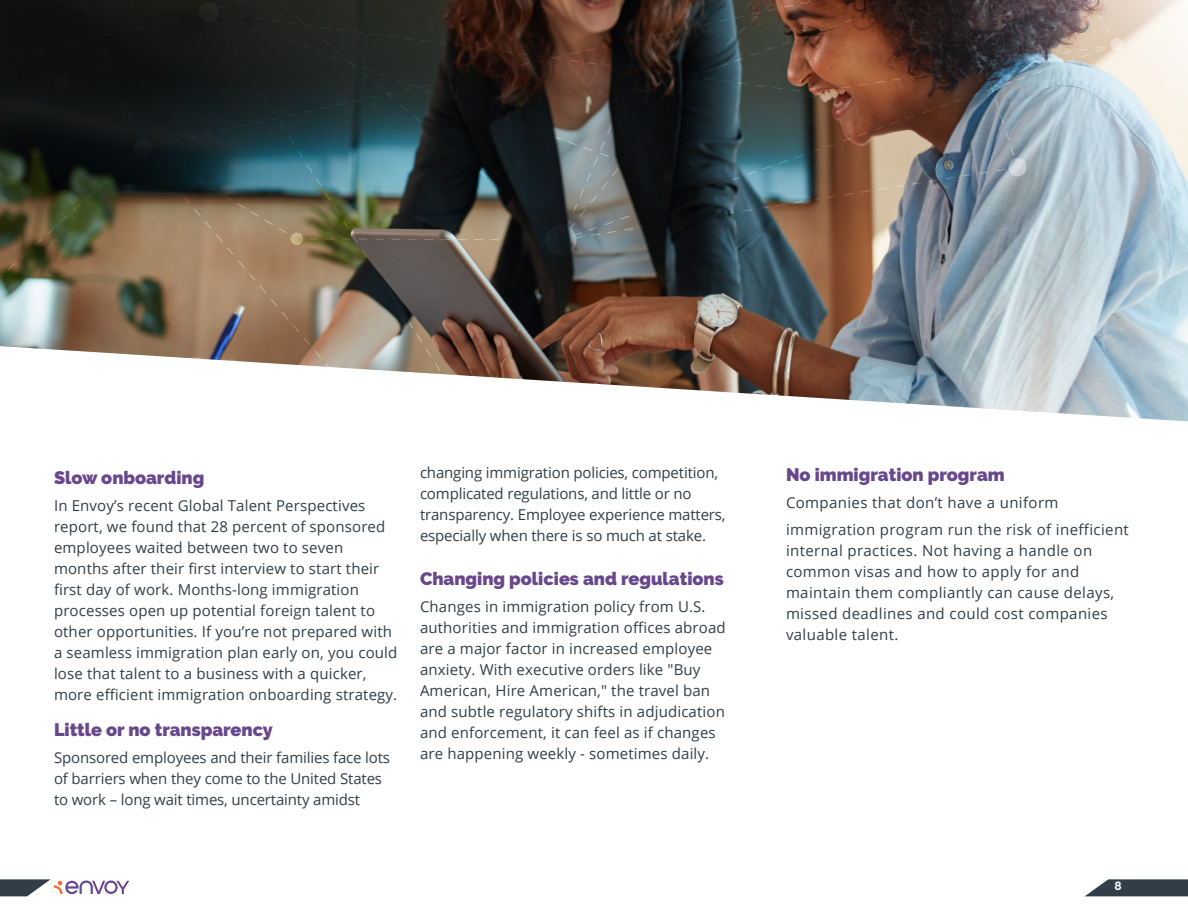
<style>
.page{position:relative;width:1188px;height:918px;background:#fff}
.page>*{position:absolute;margin:0;border:0;box-sizing:border-box;transform-origin:0 0}
.t1{font:900 18px "Raleway";color:#68478d}
.t2{font:15px/21px "Open Sans";letter-spacing:.01em;color:#313e48}
.t3{font:15px/21px "Open Sans";letter-spacing:-.01em;color:#313e48}
.t4{font:700 12px "Raleway";color:#fff}
</style>
<div class="page">
<svg style="left:1085px;top:879px;width:103px;height:17px;background:#4c5760"></svg>
<svg style="left:0;top:879px;width:129px;height:17px"></svg>
<img style="left:0;top:0;width:1188px;height:421px">
<svg style="left:118px;top:30px;width:10px;height:3px"></svg>
<svg style="left:135px;top:26px;width:10px;height:3px"></svg>
<svg style="left:15px;top:53px;width:10px;height:3px"></svg>
<svg style="left:32px;top:49px;width:10px;height:3px"></svg>
<svg style="left:49px;top:45px;width:10px;height:3px"></svg>
<svg style="left:0;top:57px;width:7px;height:3px"></svg>
<svg style="left:66px;top:42px;width:10px;height:2px"></svg>
<svg style="left:1177px;top:54px;width:9px;height:3px"></svg>
<svg style="left:1161px;top:52px;width:9px;height:2px"></svg>
<svg style="left:1145px;top:49px;width:9px;height:2px"></svg>
<svg style="left:1129px;top:46px;width:9px;height:3px"></svg>
<svg style="left:90px;top:18px;width:4px;height:9px"></svg>
<svg style="left:84px;top:33px;width:27px;height:9px"></svg>
<svg style="left:84px;top:2px;width:4px;height:9px"></svg>
<svg style="left:103px;top:49px;width:4px;height:9px"></svg>
<svg style="left:109px;top:65px;width:4px;height:9px"></svg>
<svg style="left:134px;top:128px;width:4px;height:8px"></svg>
<svg style="left:128px;top:112px;width:4px;height:9px"></svg>
<svg style="left:115px;top:80px;width:5px;height:9px"></svg>
<svg style="left:122px;top:96px;width:4px;height:9px"></svg>
<svg style="left:113px;top:168px;width:7px;height:7px"></svg>
<svg style="left:126px;top:156px;width:7px;height:7px"></svg>
<svg style="left:8px;top:263px;width:7px;height:7px"></svg>
<svg style="left:0;top:275px;width:2px;height:7px"></svg>
<svg style="left:34px;top:180px;width:73px;height:66px;background:#484e2e"></svg>
<svg style="left:21px;top:251px;width:7px;height:7px"></svg>
<div style="left:133px;top:139px;width:19px;height:18px;background:#12191b;border-radius:50%"></div>
<svg style="left:1110px;top:38px;width:14px;height:13px"></svg>
<img style="left:153px;top:0;width:969px;height:421px">
<div style="left:663px;top:173px;width:9px;height:9px;background:#121316;border-radius:50%"></div>
<svg style="left:291px;top:233px;width:12px;height:12px"></svg>
<div style="left:357px;top:401px;width:9px;height:10px;background:#fff;border-radius:50%"></div>
<p class="t1" style="left:54px;top:467px;width:152px">Slow onboarding</p>
<p class="t2" style="left:54px;top:495px;width:345px">In Envoy’s recent Global Talent Perspectives report, we found that 28 percent of sponsored employees waited between two to seven months after their first interview to start their first day of work. Months-long immigration processes open up potential foreign talent to other opportunities. If you’re not prepared with a seamless immigration plan early on, you could lose that talent to a business with a quicker, more efficient immigration onboarding strategy.</p>
<p class="t1" style="left:54px;top:719px;width:220px">Little or no transparency</p>
<p class="t3" style="left:54px;top:747px;width:338px">Sponsored employees and their families face lots of barriers when they come to the United States to work – long wait times, uncertainty amidst</p>
<p class="t3" style="left:420px;top:462px;width:307px">changing immigration policies, competition, complicated regulations, and little or no transparency. Employee experience matters, especially when there is so much at stake.</p>
<p class="t1" style="left:420px;top:568px;width:305px">Changing policies and regulations</p>
<p class="t2" style="left:420px;top:596px;width:307px">Changes in immigration policy from U.S. authorities and immigration offices abroad are a major factor in increased employee anxiety. With executive orders like "Buy American, Hire American," the travel ban and subtle regulatory shifts in adjudication and enforcement, it can feel as if changes are happening weekly - sometimes daily.</p>
<p class="t1" style="left:786px;top:464px;width:220px">No immigration program</p>
<p class="t2" style="left:786px;top:489px;width:344px;line-height:26.8px">Companies that don’t have a uniform immigration program run the risk of inefficient</p>
<p class="t2" style="left:786px;top:540px;width:330px">internal practices. Not having a handle on common visas and how to apply for and maintain them compliantly can cause delays, missed deadlines and could cost companies valuable talent.</p>
<p class="t4" style="left:1114px;top:879px;width:9px">8</p>
</div>
